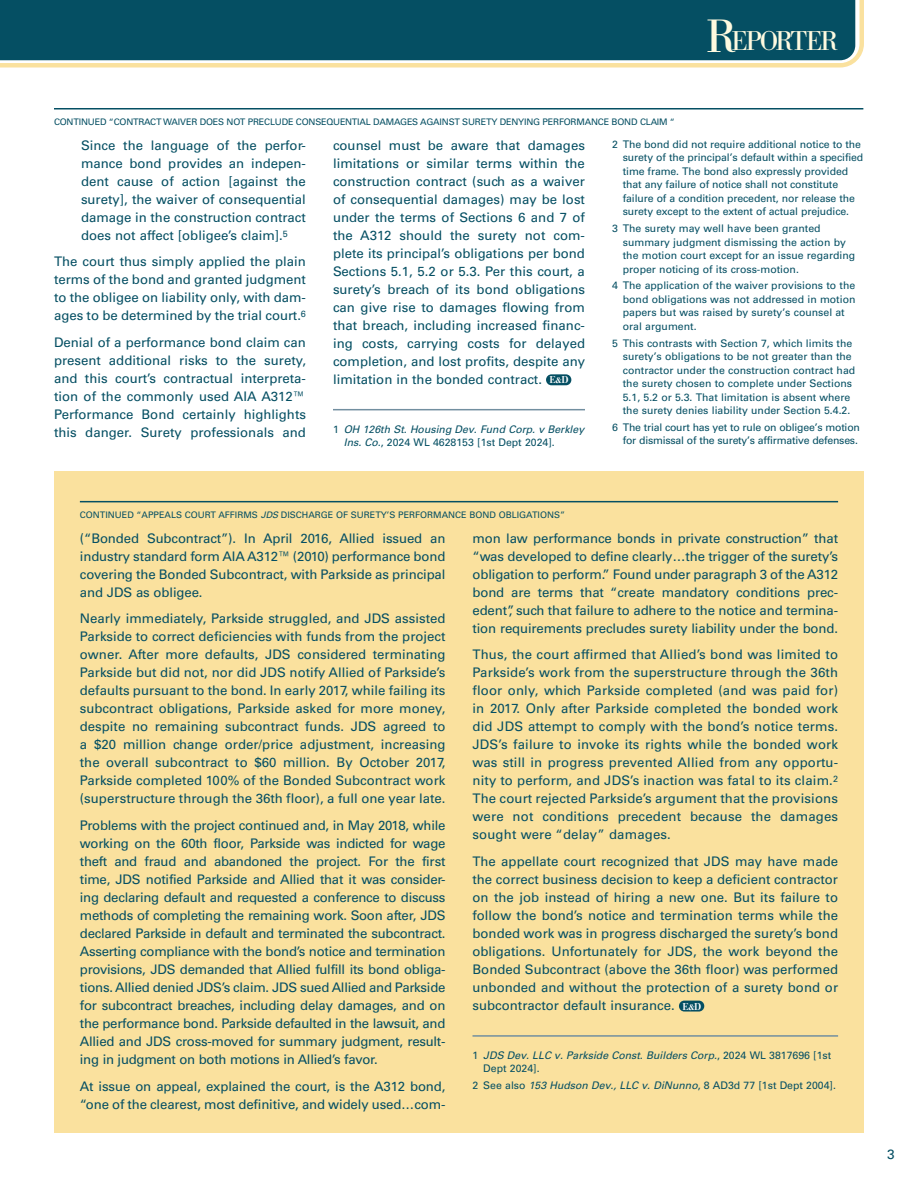
<style>
.page{position:relative;width:918px;height:1188px;background:#fff}
.page>*{position:absolute;margin:0;border:0;box-sizing:border-box;transform-origin:0 0}
.t1{font:48.75px "Bodoni URW";color:#fefae0}
.t2{font:28.35px "Bodoni URW";letter-spacing:-.07em;color:#fefae0}
.t3{font:13.5px "Univers LT Std";color:#054f63}
.body_copy{font:13.2px/18px "Univers LT Std";color:#054f63;text-align:justify}
.footnotes{font:10.5px/13.5px "Univers LT Std";color:#054f63}
.footnotes-2{font:italic 10.5px/13.5px "Univers LT Std";color:#054f63}
.footnotes-3{font:10.5px/13.5px "Univers LT Std";letter-spacing:-.02em;color:#054f63;text-align:right}
.t4{font:500 10.5px "Bodoni URW";color:#fff;scale:.95 1}
.t5{font:9px "Univers LT Std";letter-spacing:-.02em;color:#054f63}
.t6{font:9px "Univers LT Std";color:#054f63}
.s1{font-style:normal}
.s2{font-style:italic}
</style>
<div class="page">
<svg style="left:0;top:67px;width:844px;height:1px"></svg>
<div style="left:0;top:0;width:864px;height:67px;background:#fae19e"></div>
<div style="left:0;top:0;width:858px;height:63px;background:#054f63"></div>
<hr style="left:333px;top:409px;width:252px;height:1px;background:#728fa0">
<div style="left:546px;top:374px;width:25px;height:11px;background:#054f63;border-radius:5px"></div>
<hr style="left:54px;top:108px;width:809px;height:2px;background:#054f63">
<div style="left:54px;top:471px;width:810px;height:662px;background:#fae19e"></div>
<hr style="left:80px;top:501px;width:758px;height:1px;background:#054f63">
<hr style="left:472px;top:1035px;width:366px;height:2px;background:#728fa0">
<div style="left:679px;top:1001px;width:25px;height:11px;background:#054f63;border-radius:5px"></div>
<p class="t1" style="left:706px;top:8px;width:32px">R</p>
<p class="t2" style="left:732px;top:24px;width:108px">EPORTER</p>
<p class="t5" style="left:54px;top:117px;width:622px">CONTINUED “CONTRACT WAIVER DOES NOT PRECLUDE CONSEQUENTIAL DAMAGES AGAINST SURETY DENYING PERFORMANCE BOND CLAIM “</p>
<p class="body_copy" style="left:81px;top:136px;width:227px">Since the language of the perfor&shy;mance bond provides an indepen&shy;dent cause of action [against the surety], the waiver of consequential damage in the construction contract does not affect [obligee’s claim].<sup>5</sup></p>
<p class="body_copy" style="left:54px;top:253px;width:254px">The court thus simply applied the plain terms of the bond and granted judgment to the obligee on liability only, with dam&shy;ages to be determined by the trial court.<sup>6</sup></p>
<p class="body_copy" style="left:54px;top:333px;width:254px">Denial of a performance bond claim can present additional risks to the surety, and this court’s contractual interpreta&shy;tion of the commonly used AIA A312™ Performance Bond certainly highlights this danger. Surety professionals and</p>
<p class="body_copy" style="left:333px;top:136px;width:254px">counsel must be aware that damages limitations or similar terms within the construction contract (such as a waiver of consequential damages) may be lost under the terms of Sections 6 and 7 of the A312 should the surety not com&shy;plete its principal’s obligations per bond Sections 5.1, 5.2 or 5.3. Per this court, a surety’s breach of its bond obligations can give rise to damages flowing from that breach, including increased financ&shy;ing costs, carrying costs for delayed completion, and lost profits, despite any limitation in the bonded contract.</p>
<p class="t4" style="left:550px;top:374px;width:21px">E&amp;D</p>
<p class="footnotes-2" style="left:344px;top:422px;width:242px;text-indent:-11px"><span class="s1">1</span> OH 126th St. Housing Dev. Fund Corp. v Berkley<br>Ins. Co.<span class="s1">, 2024 WL 4628153 [1st Dept 2024].</span></p>
<p class="footnotes" style="left:623px;top:137px;width:242px;text-indent:-11px">2 The bond did not require additional notice to the surety of the principal’s default within a specified time frame. The bond also expressly provided that any failure of notice shall not constitute failure of a condition precedent, nor release the surety except to the extent of actual prejudice.</p>
<p class="footnotes" style="left:623px;top:222px;width:234px;text-indent:-11px">3 The surety may well have been granted summary judgment dismissing the action by the motion court except for an issue regarding proper noticing of its cross-motion.</p>
<p class="footnotes" style="left:623px;top:279px;width:234px;text-indent:-11px">4 The application of the waiver provisions to the bond obligations was not addressed in motion papers but was raised by surety’s counsel at oral argument.</p>
<p class="footnotes" style="left:623px;top:336px;width:234px;text-indent:-11px">5 This contrasts with Section 7, which limits the surety’s obligations to be not greater than the contractor under the construction contract had the surety chosen to complete under Sections 5.1, 5.2 or 5.3. That limitation is absent where the surety denies liability under Section 5.4.2.</p>
<p class="footnotes-3" style="left:612px;top:420px;width:249px">6 The trial court has yet to rule on obligee’s motion for dismissal of the surety’s affirmative defenses.</p>
<p class="t6" style="left:80px;top:510px;width:487px">CONTINUED “APPEALS COURT AFFIRMS <span class="s2">JDS</span> DISCHARGE OF SURETY’S PERFORMANCE BOND OBLIGATIONS”</p>
<p class="body_copy" style="left:80px;top:529px;width:367px">(“Bonded Subcontract”). In April 2016, Allied issued an industry standard form AIA A312™ (2010) performance bond covering the Bonded Subcontract, with Parkside as principal and JDS as obligee.</p>
<p class="body_copy" style="left:80px;top:610px;width:367px">Nearly immediately, Parkside struggled, and JDS assisted Parkside to correct deficiencies with funds from the project owner. After more defaults, JDS considered terminating Parkside but did not, nor did JDS notify Allied of Parkside’s defaults pursuant to the bond. In early 2017, while failing its subcontract obligations, Parkside asked for more money, despite no remaining subcontract funds. JDS agreed to a $20 million change order/price adjustment, increasing the overall subcontract to $60 million. By October 2017, Parkside completed 100% of the Bonded Subcontract work (superstructure through the 36th floor), a full one year late.</p>
<p class="body_copy" style="left:80px;top:816px;width:367px">Problems with the project continued and, in May 2018, while working on the 60th floor, Parkside was indicted for wage theft and fraud and abandoned the project. For the first time, JDS notified Parkside and Allied that it was consider&shy;ing declaring default and requested a conference to discuss methods of completing the remaining work. Soon after, JDS declared Parkside in default and terminated the subcontract.<br>Asserting compliance with the bond’s notice and termination provisions, JDS demanded that Allied fulfill its bond obliga&shy;tions. Allied denied JDS’s claim. JDS sued Allied and Parkside for subcontract breaches, including delay damages, and on the performance bond. Parkside defaulted in the lawsuit, and Allied and JDS cross-moved for summary judgment, result&shy;ing in judgment on both motions in Allied’s favor.</p>
<p class="body_copy" style="left:80px;top:1077px;width:367px">At issue on appeal, explained the court, is the A312 bond, “one of the clearest, most definitive, and widely used…com-</p>
<p class="body_copy" style="left:472px;top:529px;width:367px">mon law performance bonds in private construction” that “was developed to define clearly…the trigger of the surety’s obligation to perform.” Found under paragraph 3 of the A312 bond are terms that “create mandatory conditions prec&shy;edent”, such that failure to adhere to the notice and termina&shy;tion requirements precludes surety liability under the bond.</p>
<p class="body_copy" style="left:472px;top:646px;width:367px">Thus, the court affirmed that Allied’s bond was limited to Parkside’s work from the superstructure through the 36th floor only, which Parkside completed (and was paid for) in 2017. Only after Parkside completed the bonded work did JDS attempt to comply with the bond’s notice terms.<br>JDS’s failure to invoke its rights while the bonded work was still in progress prevented Allied from any opportu&shy;nity to perform, and JDS’s inaction was fatal to its claim.<sup>2<br></sup>The court rejected Parkside’s argument that the provisions were not conditions precedent because the damages sought were “delay” damages.</p>
<p class="body_copy" style="left:472px;top:852px;width:367px">The appellate court recognized that JDS may have made the correct business decision to keep a deficient contractor on the job instead of hiring a new one. But its failure to follow the bond’s notice and termination terms while the bonded work was in progress discharged the surety’s bond obligations. Unfortunately for JDS, the work beyond the Bonded Subcontract (above the 36th floor) was performed unbonded and without the protection of a surety bond or subcontractor default insurance.</p>
<p class="t4" style="left:683px;top:1000px;width:21px">E&amp;D</p>
<p class="footnotes-2" style="left:483px;top:1049px;width:350px;text-indent:-11px"><span class="s1">1</span> JDS Dev. LLC v. Parkside Const. Builders Corp.<span class="s1">, 2024 WL 3817696 [1st<br>Dept 2024].</span></p>
<p class="footnotes" style="left:472px;top:1079px;width:365px">2 See also <span class="s2">153 Hudson Dev., LLC v. DiNunno</span>, 8 AD3d 77 [1st Dept 2004].</p>
<p class="t3" style="left:887px;top:1146px;width:9px">3</p>
</div>
